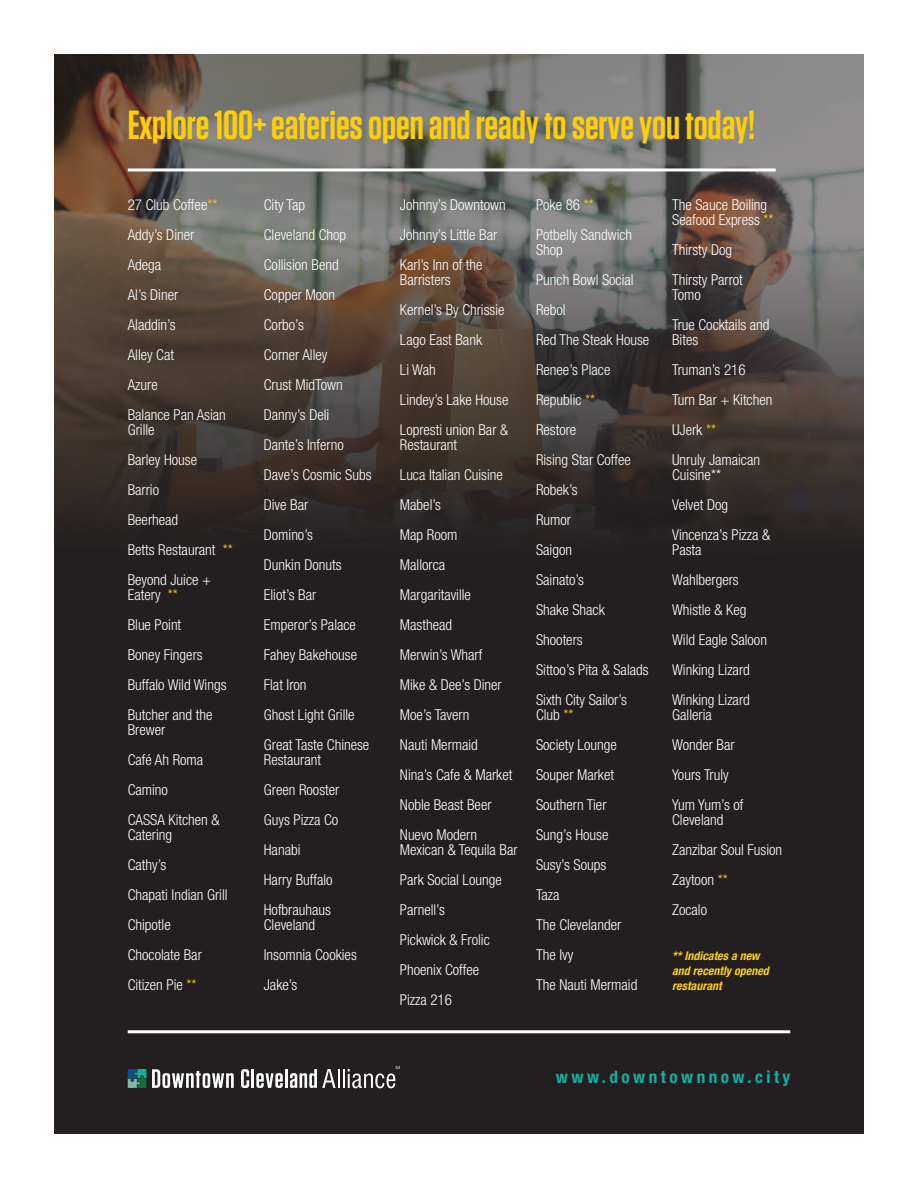
<style>
.page{position:relative;width:918px;height:1188px;background:#fff}
.page>*{position:absolute;margin:0;border:0;box-sizing:border-box;transform-origin:0 0}
.t1{font:600 40.5px "Tungsten";color:#fece08}
.t2{font:700 condensed 17.25px "Helvetica Neue LT Std";letter-spacing:.2em;color:#13aea3}
.t3{font:300 condensed 15px/15px "Helvetica Neue LT Std";color:#fff}
.t4{font:italic 700 condensed 12px/15px "Helvetica Neue LT Std";color:#fece08}
.s1{color:#fece08}
</style>
<div class="page">
<div style="left:54px;top:54px;width:810px;height:1080px;background:#231f20"></div>
<img style="left:54px;top:54px;width:810px;height:472px">
<hr style="left:128px;top:168px;width:648px;height:3px;background:#fff">
<hr style="left:128px;top:1030px;width:662px;height:3px;background:#fff">
<svg style="left:152px;top:1069px;width:82px;height:19px"></svg>
<svg style="left:241px;top:1069px;width:8px;height:19px"></svg>
<hr style="left:251px;top:1069px;width:3px;height:19px;background:#fff">
<svg style="left:256px;top:1073px;width:27px;height:15px"></svg>
<hr style="left:285px;top:1069px;width:3px;height:19px;background:#fff">
<svg style="left:128px;top:1069px;width:18px;height:19px"></svg>
<svg style="left:290px;top:1066px;width:110px;height:22px"></svg>
<p class="t1" style="left:128px;top:104px;width:629px">Explore 100+ eateries open and ready to serve you today!</p>
<p class="t3" style="left:128px;top:197px;width:91px">27 Club Coffee<span class="s1">**</span></p>
<p class="t3" style="left:128px;top:227px;width:68px">Addy’s Diner</p>
<p class="t3" style="left:128px;top:257px;width:35px">Adega</p>
<p class="t3" style="left:128px;top:287px;width:52px">Al’s Diner</p>
<p class="t3" style="left:128px;top:317px;width:49px">Aladdin’s</p>
<p class="t3" style="left:128px;top:347px;width:48px">Alley Cat</p>
<p class="t3" style="left:128px;top:377px;width:31px">Azure</p>
<p class="t3" style="left:128px;top:407px;width:100px">Balance Pan Asian<br>Grille</p>
<p class="t3" style="left:128px;top:452px;width:71px">Barley House</p>
<p class="t3" style="left:128px;top:482px;width:33px">Barrio</p>
<p class="t3" style="left:128px;top:512px;width:52px">Beerhead</p>
<p class="t3" style="left:128px;top:542px;width:106px">Betts Restaurant <span class="s1">**</span></p>
<p class="t3" style="left:128px;top:572px;width:85px">Beyond Juice +<br>Eatery <span class="s1">**</span></p>
<p class="t3" style="left:128px;top:617px;width:55px">Blue Point</p>
<p class="t3" style="left:128px;top:647px;width:76px">Boney Fingers</p>
<p class="t3" style="left:128px;top:677px;width:100px">Buffalo Wild Wings</p>
<p class="t3" style="left:128px;top:707px;width:86px">Butcher and the<br>Brewer</p>
<p class="t3" style="left:128px;top:752px;width:77px">Café Ah Roma</p>
<p class="t3" style="left:128px;top:782px;width:42px">Camino</p>
<p class="t3" style="left:128px;top:812px;width:93px">CASSA Kitchen &amp;<br>Catering</p>
<p class="t3" style="left:128px;top:857px;width:40px">Cathy’s</p>
<p class="t3" style="left:128px;top:887px;width:101px">Chapati Indian Grill</p>
<p class="t3" style="left:128px;top:917px;width:45px">Chipotle</p>
<p class="t3" style="left:128px;top:947px;width:76px">Chocolate Bar</p>
<p class="t3" style="left:128px;top:977px;width:70px">Citizen Pie <span class="s1">**</span></p>
<p class="t3" style="left:264px;top:197px;width:43px">City Tap</p>
<p class="t3" style="left:264px;top:227px;width:84px">Cleveland Chop</p>
<p class="t3" style="left:264px;top:257px;width:76px">Collision Bend</p>
<p class="t3" style="left:264px;top:287px;width:73px">Copper Moon</p>
<p class="t3" style="left:264px;top:317px;width:42px">Corbo’s</p>
<p class="t3" style="left:264px;top:347px;width:65px">Corner Alley</p>
<p class="t3" style="left:264px;top:377px;width:80px">Crust MidTown</p>
<p class="t3" style="left:264px;top:407px;width:67px">Danny’s Deli</p>
<p class="t3" style="left:264px;top:437px;width:81px">Dante’s Inferno</p>
<p class="t3" style="left:264px;top:467px;width:109px">Dave’s Cosmic Subs</p>
<p class="t3" style="left:264px;top:497px;width:46px">Dive Bar</p>
<p class="t3" style="left:264px;top:527px;width:51px">Domino’s</p>
<p class="t3" style="left:264px;top:557px;width:79px">Dunkin Donuts</p>
<p class="t3" style="left:264px;top:587px;width:54px">Eliot’s Bar</p>
<p class="t3" style="left:264px;top:617px;width:94px">Emperor’s Palace</p>
<p class="t3" style="left:264px;top:647px;width:95px">Fahey Bakehouse</p>
<p class="t3" style="left:264px;top:677px;width:44px">Flat Iron</p>
<p class="t3" style="left:264px;top:707px;width:92px">Ghost Light Grille</p>
<p class="t3" style="left:264px;top:737px;width:107px">Great Taste Chinese<br>Restaurant</p>
<p class="t3" style="left:264px;top:782px;width:77px">Green Rooster</p>
<p class="t3" style="left:264px;top:812px;width:76px">Guys Pizza Co</p>
<p class="t3" style="left:264px;top:842px;width:38px">Hanabi</p>
<p class="t3" style="left:264px;top:872px;width:70px">Harry Buffalo</p>
<p class="t3" style="left:264px;top:902px;width:69px">Hofbrauhaus<br>Cleveland</p>
<p class="t3" style="left:264px;top:947px;width:94px">Insomnia Cookies</p>
<p class="t3" style="left:264px;top:977px;width:35px">Jake’s</p>
<p class="t3" style="left:400px;top:197px;width:107px">Johnny’s Downtown</p>
<p class="t3" style="left:400px;top:227px;width:99px">Johnny’s Little Bar</p>
<p class="t3" style="left:400px;top:257px;width:84px">Karl’s Inn of the<br>Barristers</p>
<p class="t3" style="left:400px;top:302px;width:106px">Kernel’s By Chrissie</p>
<p class="t3" style="left:400px;top:332px;width:84px">Lago East Bank</p>
<p class="t3" style="left:400px;top:362px;width:37px">Li Wah</p>
<p class="t3" style="left:400px;top:392px;width:110px">Lindey’s Lake House</p>
<p class="t3" style="left:400px;top:422px;width:110px">Lopresti union Bar &amp;<br>Restaurant</p>
<p class="t3" style="left:400px;top:467px;width:104px">Luca Italian Cuisine</p>
<p class="t3" style="left:400px;top:497px;width:43px">Mabel’s</p>
<p class="t3" style="left:400px;top:527px;width:59px">Map Room</p>
<p class="t3" style="left:400px;top:557px;width:47px">Mallorca</p>
<p class="t3" style="left:400px;top:587px;width:73px">Margaritaville</p>
<p class="t3" style="left:400px;top:617px;width:54px">Masthead</p>
<p class="t3" style="left:400px;top:647px;width:84px">Merwin’s Wharf</p>
<p class="t3" style="left:400px;top:677px;width:103px">Mike &amp; Dee’s Diner</p>
<p class="t3" style="left:400px;top:707px;width:71px">Moe’s Tavern</p>
<p class="t3" style="left:400px;top:737px;width:80px">Nauti Mermaid</p>
<p class="t3" style="left:400px;top:767px;width:114px">Nina’s Cafe &amp; Market</p>
<p class="t3" style="left:400px;top:797px;width:93px">Noble Beast Beer</p>
<p class="t3" style="left:400px;top:827px;width:119px">Nuevo Modern<br>Mexican &amp; Tequila Bar</p>
<p class="t3" style="left:400px;top:872px;width:103px">Park Social Lounge</p>
<p class="t3" style="left:400px;top:902px;width:46px">Parnell’s</p>
<p class="t3" style="left:400px;top:932px;width:91px">Pickwick &amp; Frolic</p>
<p class="t3" style="left:400px;top:962px;width:81px">Phoenix Coffee</p>
<p class="t3" style="left:400px;top:992px;width:54px">Pizza 216</p>
<p class="t3" style="left:536px;top:197px;width:59px">Poke 86 <span class="s1">**</span></p>
<p class="t3" style="left:536px;top:227px;width:98px">Potbelly Sandwich<br>Shop</p>
<p class="t3" style="left:536px;top:272px;width:99px">Punch Bowl Social</p>
<p class="t3" style="left:536px;top:302px;width:31px">Rebol</p>
<p class="t3" style="left:536px;top:332px;width:115px">Red The Steak House</p>
<p class="t3" style="left:536px;top:362px;width:76px">Renee’s Place</p>
<p class="t3" style="left:536px;top:392px;width:61px">Republic <span class="s1">**</span></p>
<p class="t3" style="left:536px;top:422px;width:42px">Restore</p>
<p class="t3" style="left:536px;top:452px;width:96px">Rising Star Coffee</p>
<p class="t3" style="left:536px;top:482px;width:43px">Robek’s</p>
<p class="t3" style="left:536px;top:512px;width:37px">Rumor</p>
<p class="t3" style="left:536px;top:542px;width:38px">Saigon</p>
<p class="t3" style="left:536px;top:572px;width:50px">Sainato’s</p>
<p class="t3" style="left:536px;top:602px;width:70px">Shake Shack</p>
<p class="t3" style="left:536px;top:632px;width:48px">Shooters</p>
<p class="t3" style="left:536px;top:662px;width:114px">Sittoo’s Pita &amp; Salads</p>
<p class="t3" style="left:536px;top:692px;width:92px">Sixth City Sailor’s<br>Club <span class="s1">**</span></p>
<p class="t3" style="left:536px;top:737px;width:82px">Society Lounge</p>
<p class="t3" style="left:536px;top:767px;width:80px">Souper Market</p>
<p class="t3" style="left:536px;top:797px;width:72px">Southern Tier</p>
<p class="t3" style="left:536px;top:827px;width:74px">Sung’s House</p>
<p class="t3" style="left:536px;top:857px;width:72px">Susy’s Soups</p>
<p class="t3" style="left:536px;top:887px;width:25px">Taza</p>
<p class="t3" style="left:536px;top:917px;width:87px">The Clevelander</p>
<p class="t3" style="left:536px;top:947px;width:39px">The Ivy</p>
<p class="t3" style="left:536px;top:977px;width:103px">The Nauti Mermaid</p>
<p class="t3" style="left:672px;top:197px;width:103px">The Sauce Boiling<br>Seafood Express <span class="s1">**</span></p>
<p class="t3" style="left:672px;top:242px;width:61px">Thirsty Dog</p>
<p class="t3" style="left:672px;top:272px;width:72px">Thirsty Parrot</p>
<p class="t3" style="left:672px;top:287px;width:30px">Tomo</p>
<p class="t3" style="left:672px;top:317px;width:99px">True Cocktails and<br>Bites</p>
<p class="t3" style="left:672px;top:362px;width:75px">Truman’s 216</p>
<p class="t3" style="left:672px;top:392px;width:102px">Turn Bar + Kitchen</p>
<p class="t3" style="left:672px;top:422px;width:45px">UJerk <span class="s1">**</span></p>
<p class="t3" style="left:672px;top:452px;width:89px">Unruly Jamaican<br>Cuisine**</p>
<p class="t3" style="left:672px;top:497px;width:58px">Velvet Dog</p>
<p class="t3" style="left:672px;top:527px;width:99px">Vincenza’s Pizza &amp;<br>Pasta</p>
<p class="t3" style="left:672px;top:572px;width:68px">Wahlbergers</p>
<p class="t3" style="left:672px;top:602px;width:76px">Whistle &amp; Keg</p>
<p class="t3" style="left:672px;top:632px;width:96px">Wild Eagle Saloon</p>
<p class="t3" style="left:672px;top:662px;width:79px">Winking Lizard</p>
<p class="t3" style="left:672px;top:692px;width:79px">Winking Lizard<br>Galleria</p>
<p class="t3" style="left:672px;top:737px;width:64px">Wonder Bar</p>
<p class="t3" style="left:672px;top:767px;width:58px">Yours Truly</p>
<p class="t3" style="left:672px;top:797px;width:73px">Yum Yum’s of<br>Cleveland</p>
<p class="t3" style="left:672px;top:842px;width:112px">Zanzibar Soul Fusion</p>
<p class="t3" style="left:672px;top:872px;width:57px">Zaytoon <span class="s1">**</span></p>
<p class="t3" style="left:672px;top:902px;width:36px">Zocalo</p>
<p class="t4" style="left:672px;top:948px;width:98px">** Indicates a new and recently opened restaurant</p>
<p class="t2" style="left:556px;top:1067px;width:236px">www.downtownnow.city</p>
</div>
